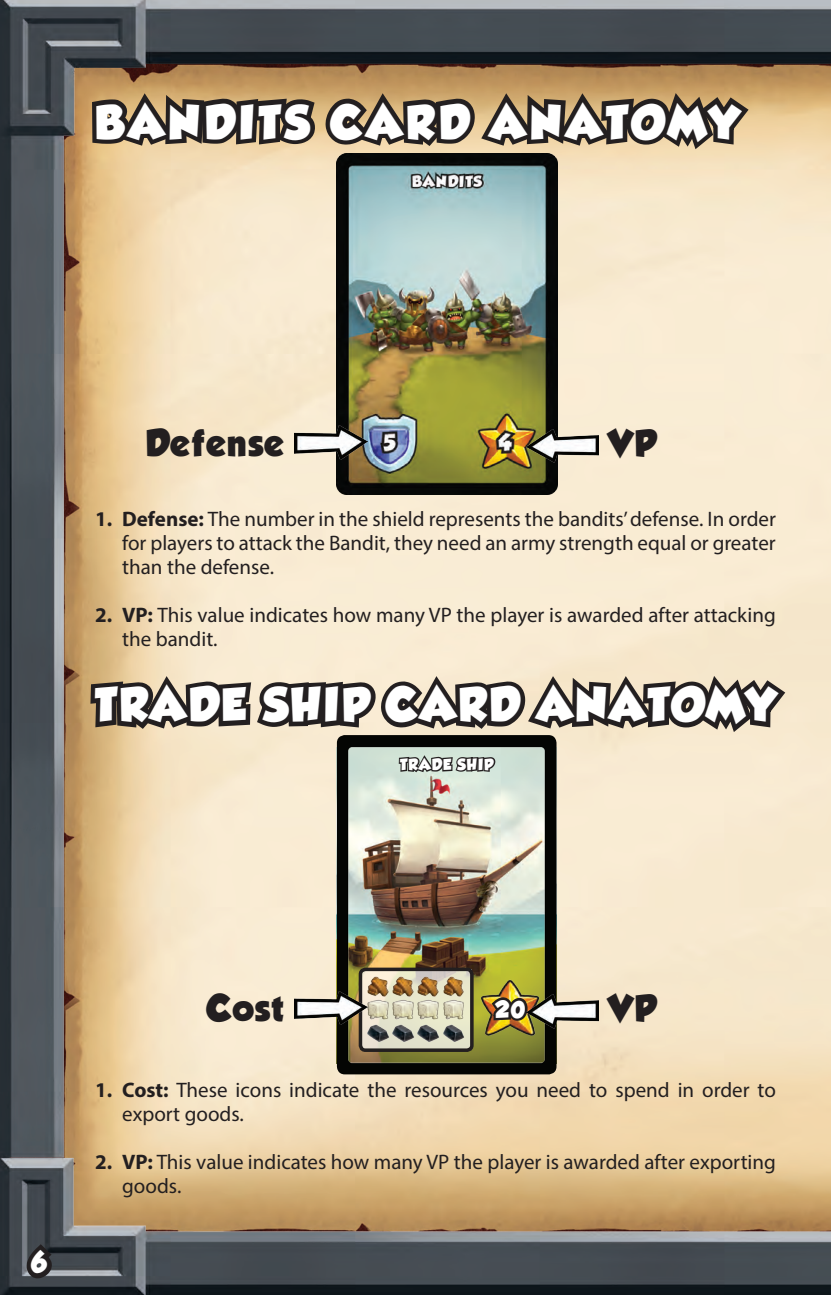
<style>
.page{position:relative;width:831px;height:1295px;background:#fff}
.page>*{position:absolute;margin:0;border:0;box-sizing:border-box;transform-origin:0 0}
.t1{font:42px "GROBOLD";letter-spacing:.06em;color:#fff}
.t2{font:42px "GROBOLD";letter-spacing:.1em;color:#fff}
.Sub-Header{font:33px "GROBOLD";letter-spacing:.05em;color:#231f20}
.t3{font:27px "GROBOLD";color:#fff}
.t4{font:21.15px "GROBOLD";color:#fff}
.t5{font:21px/24px "Myriad Pro";color:#231f20}
.t6{font:14.1px "GROBOLD";letter-spacing:.07em;color:#fff}
.s1{font-weight:700}
</style>
<div class="page">
<img style="left:0;top:0;width:830px;height:1294px">
<svg style="left:87px;top:84px;width:668px;height:73px;background:#867257"></svg>
<img style="left:337px;top:739px;width:219px;height:335px">
<svg style="left:86px;top:666px;width:705px;height:73px;background:#8e8476"></svg>
<img style="left:337px;top:154px;width:220px;height:340px">
<img style="left:294px;top:426px;width:73px;height:33px">
<img style="left:526px;top:429px;width:72px;height:34px">
<img style="left:294px;top:991px;width:73px;height:33px">
<img style="left:526px;top:994px;width:72px;height:34px">
<svg style="left:4px;top:1237px;width:55px;height:51px;background:#3c4046"></svg>
<p class="t2" style="left:95px;top:97px;width:645px">BANDITS CARD ANATOMY</p>
<p class="Sub-Header" style="left:145px;top:423px;width:140px">Defense</p>
<p class="Sub-Header" style="left:608px;top:423px;width:49px">VP</p>
<p class="t5" style="left:122px;top:506px;width:655px;text-align:justify;text-indent:-27px"><span class="s1">1. Defense:</span> The number in the shield represents the bandits’ defense. In order for players to attack the Bandit, they need an army strength equal or greater than the defense.</p>
<p class="t5" style="left:122px;top:602px;width:655px;text-indent:-27px"><span class="s1">2. VP:</span> This value indicates how many VP the player is awarded after attacking the bandit.</p>
<p class="t1" style="left:95px;top:680px;width:682px">TRADE SHIP CARD ANATOMY</p>
<p class="t6" style="left:400px;top:756px;width:94px">TRADE SHIP</p>
<p class="t3" style="left:32px;top:1246px;width:17px">6</p>
<p class="Sub-Header" style="left:207px;top:988px;width:78px">Cost</p>
<p class="Sub-Header" style="left:608px;top:988px;width:49px">VP</p>
<p class="t4" style="left:495px;top:996px;width:31px">20</p>
<p class="t5" style="left:122px;top:1077px;width:655px;text-indent:-27px"><span class="s1">1. Cost:</span> These icons indicate the resources you need to spend in order to export goods.</p>
<p class="t5" style="left:122px;top:1149px;width:655px;text-indent:-27px"><span class="s1">2. VP:</span> This value indicates how many VP the player is awarded after exporting goods.</p>
</div>
